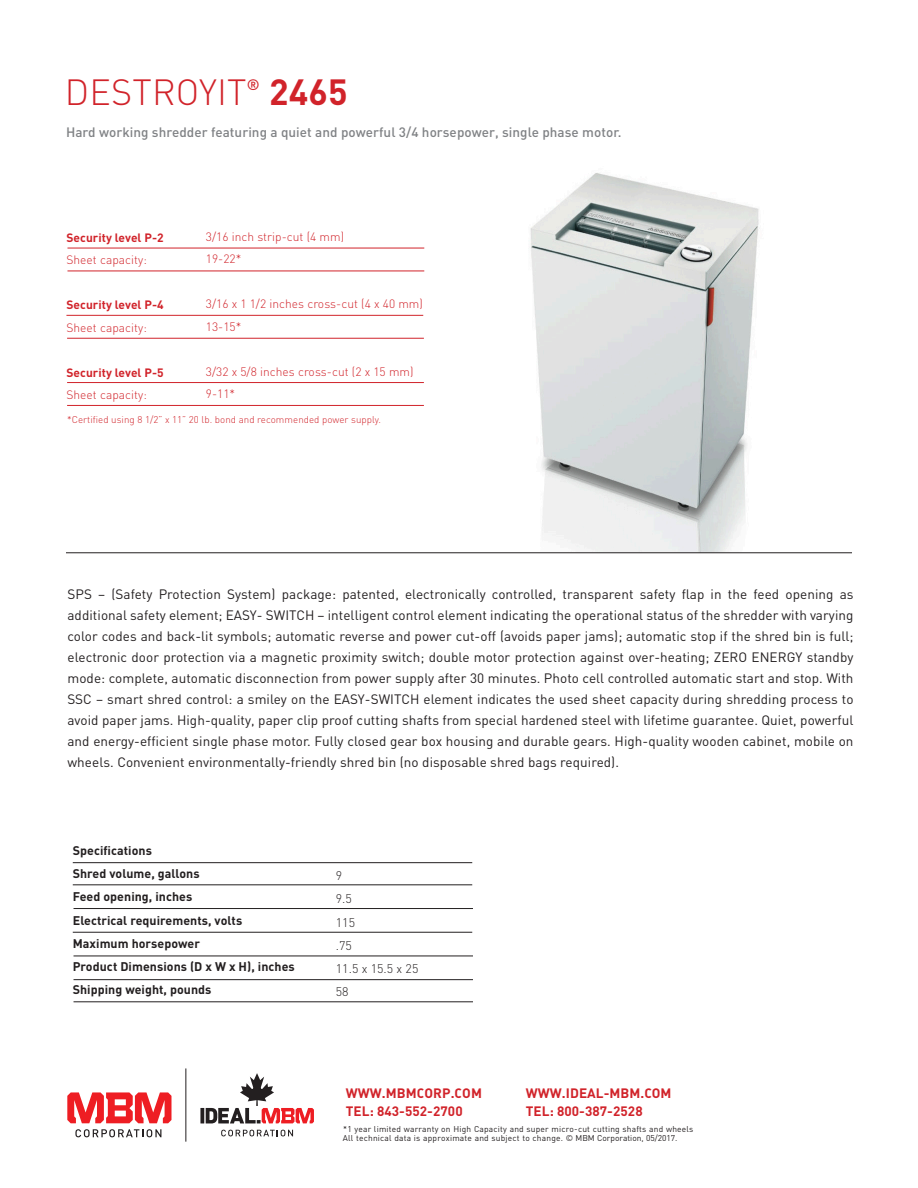
<style>
.page{position:relative;width:918px;height:1188px;background:#fff}
.page>*{position:absolute;margin:0;border:0;box-sizing:border-box;transform-origin:0 0}
.t1{font:300 36px "DIN";letter-spacing:.005em;color:#d1232a}
.t2{font:700 36px "DIN";color:#d1232a}
.t3{font:500 15px "DIN";color:#d1232a}
.t4{font:13.5px/21px "DIN";letter-spacing:.005em;color:#231f20;text-align:justify}
.t5{font:500 13.5px "DIN";letter-spacing:.005em;color:#808285}
.t6{font:700 13.5px/18px "DIN";letter-spacing:.005em;color:#d1232a}
.t7{font:700 12.45px "DIN";letter-spacing:.005em;color:#231f20}
.t8{font:300 12.45px "DIN";letter-spacing:.005em;color:#231f20}
.t9{font:300 12px "DIN";letter-spacing:.005em;color:#d1232a}
.t10{font:700 12px "DIN";letter-spacing:.005em;color:#d1232a}
.t11{font:300 9.75px "DIN";letter-spacing:.005em;color:#d1232a}
.t12{font:8.4px "DIN";letter-spacing:.025em;color:#231f20}
</style>
<div class="page">
<img style="left:530px;top:173px;width:229px;height:379px">
<hr style="left:66px;top:315px;width:357px;height:1px;background:#d1232a">
<hr style="left:67px;top:338px;width:357px;height:1px;background:#d1232a">
<hr style="left:67px;top:382px;width:357px;height:1px;background:#d1232a">
<hr style="left:67px;top:405px;width:357px;height:1px;background:#d1232a">
<hr style="left:73px;top:862px;width:399px;height:1px;background:#231f20">
<hr style="left:73px;top:884px;width:399px;height:1px;background:#231f20">
<hr style="left:73px;top:932px;width:399px;height:1px;background:#231f20">
<hr style="left:74px;top:956px;width:399px;height:1px;background:#231f20">
<hr style="left:74px;top:1001px;width:399px;height:1px;background:#231f20">
<hr style="left:74px;top:908px;width:399px;height:1px;background:#231f20">
<svg style="left:75px;top:1129px;width:86px;height:8px"></svg>
<svg style="left:67px;top:1092px;width:105px;height:31px"></svg>
<svg style="left:221px;top:1130px;width:72px;height:6px"></svg>
<svg style="left:200px;top:1108px;width:4px;height:15px"></svg>
<svg style="left:206px;top:1073px;width:108px;height:50px"></svg>
<hr style="left:186px;top:1068px;width:1px;height:74px;background:#231f20">
<hr style="left:74px;top:979px;width:399px;height:1px;background:#231f20">
<hr style="left:66px;top:552px;width:786px;height:1px;background:#231f20">
<hr style="left:67px;top:248px;width:357px;height:1px;background:#d1232a">
<hr style="left:67px;top:271px;width:357px;height:1px;background:#d1232a">
<p class="t1" style="left:65px;top:70px;width:183px">DESTROYIT</p>
<p class="t3" style="left:247px;top:75px;width:14px">®</p>
<p class="t2" style="left:269px;top:68px;width:80px">2465</p>
<p class="t5" style="left:66px;top:124px;width:557px">Hard working shredder featuring a quiet and powerful 3/4 horsepower, single phase motor.</p>
<p class="t9" style="left:206px;top:229px;width:140px">3/16 inch strip-cut (4 mm)</p>
<p class="t9" style="left:206px;top:252px;width:37px">19-22*</p>
<p class="t9" style="left:206px;top:297px;width:219px">3/16 x 1 1/2 inches cross-cut (4 x 40 mm)</p>
<p class="t9" style="left:206px;top:319px;width:37px">13-15*</p>
<p class="t9" style="left:206px;top:364px;width:209px">3/32 x 5/8 inches cross-cut (2 x 15 mm)</p>
<p class="t9" style="left:206px;top:387px;width:31px">9-11*</p>
<p class="t11" style="left:67px;top:414px;width:315px">*Certified using 8 1/2” x 11” 20 lb. bond and recommended power supply.</p>
<p class="t10" style="left:66px;top:230px;width:99px">Security level P-2</p>
<p class="t9" style="left:66px;top:253px;width:82px">Sheet capacity:</p>
<p class="t10" style="left:66px;top:297px;width:99px">Security level P-4</p>
<p class="t9" style="left:66px;top:320px;width:82px">Sheet capacity:</p>
<p class="t10" style="left:66px;top:365px;width:99px">Security level P-5</p>
<p class="t9" style="left:66px;top:388px;width:82px">Sheet capacity:</p>
<p class="t4" style="left:67px;top:583px;width:788px">SPS – (Safety Protection System) package: patented, electronically controlled, transparent safety flap in the feed opening as additional safety element; EASY- SWITCH – intelligent control element indicating the operational status of the shredder with varying color codes and back-lit symbols; automatic reverse and power cut-off (avoids paper jams); automatic stop if the shred bin is full; electronic door protection via a magnetic proximity switch; double motor protection against over-heating; ZERO ENERGY standby mode: complete, automatic disconnection from power supply after 30 minutes. Photo cell controlled automatic start and stop. With SSC – smart shred control: a smiley on the EASY-SWITCH element indicates the used sheet capacity during shredding process to avoid paper jams. High-quality, paper clip proof cutting shafts from special hardened steel with lifetime guarantee. Quiet, powerful and energy-efficient single phase motor. Fully closed gear box housing and durable gears. High-quality wooden cabinet, mobile on wheels. Convenient environmentally-friendly shred bin (no disposable shred bags required).</p>
<p class="t7" style="left:73px;top:842px;width:81px">Specifications</p>
<p class="t7" style="left:73px;top:865px;width:128px">Shred volume, gallons</p>
<p class="t7" style="left:73px;top:889px;width:121px">Feed opening, inches</p>
<p class="t7" style="left:73px;top:912px;width:171px">Electrical requirements, volts</p>
<p class="t7" style="left:73px;top:935px;width:129px">Maximum horsepower</p>
<p class="t7" style="left:73px;top:959px;width:224px">Product Dimensions (D x W x H), inches</p>
<p class="t7" style="left:73px;top:982px;width:140px">Shipping weight, pounds</p>
<p class="t8" style="left:336px;top:868px;width:8px">9</p>
<p class="t8" style="left:336px;top:891px;width:18px">9.5</p>
<p class="t8" style="left:336px;top:914px;width:21px">115</p>
<p class="t8" style="left:336px;top:938px;width:18px">.75</p>
<p class="t8" style="left:336px;top:961px;width:84px">11.5 x 15.5 x 25</p>
<p class="t8" style="left:336px;top:984px;width:14px">58</p>
<p class="t6" style="left:346px;top:1083px;width:138px">WWW.MBMCORP.COM<br>TEL: 843-552-2700</p>
<p class="t6" style="left:526px;top:1083px;width:147px">WWW.IDEAL-MBM.COM</p>
<p class="t6" style="left:526px;top:1101px;width:118px">TEL: 800-387-2528</p>
<p class="t12" style="left:343px;top:1133px;width:336px">All technical data is approximate and subject to change. © MBM Corporation, 05/2017.</p>
<p class="t12" style="left:343px;top:1124px;width:352px">*1 year limited warranty on High Capacity and super micro-cut cutting shafts and wheels</p>
</div>
